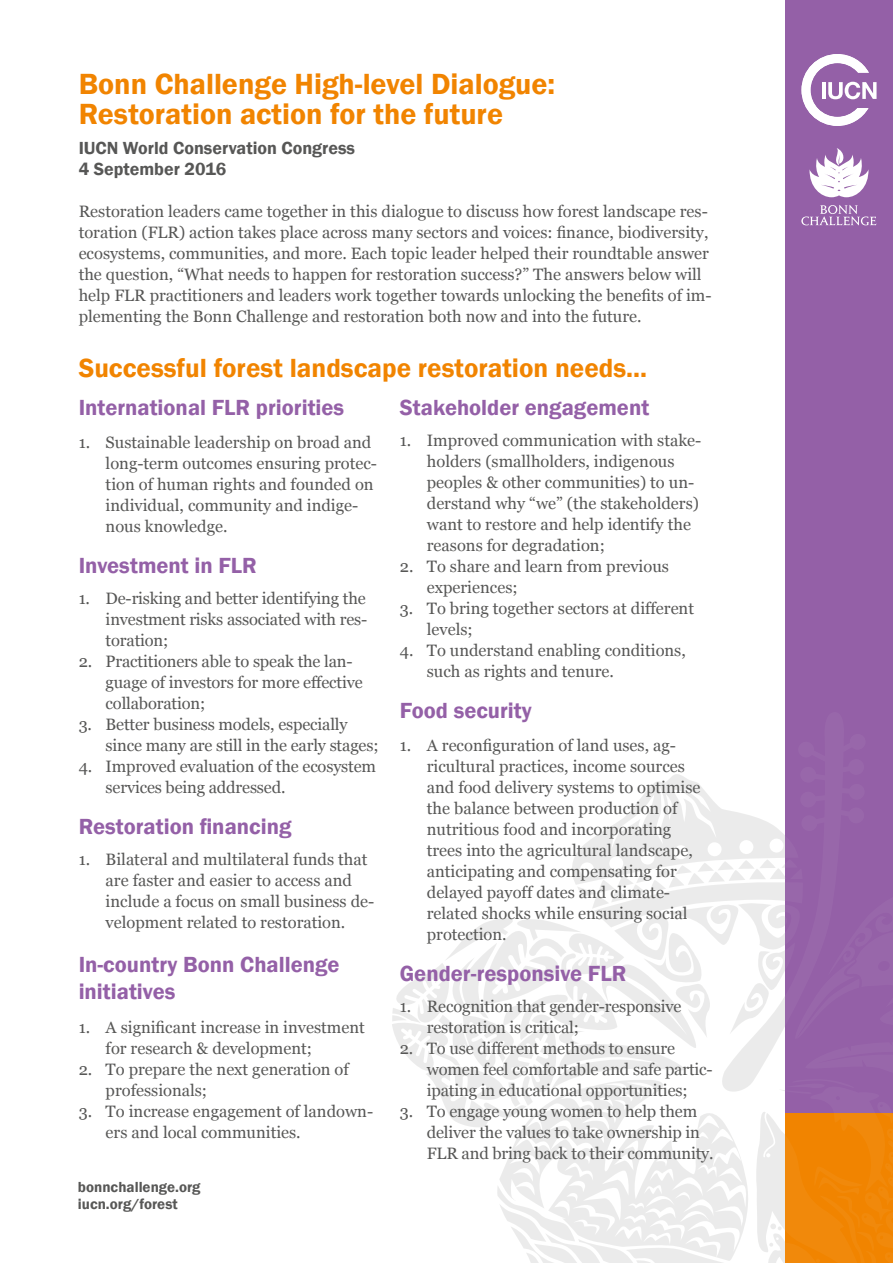
<style>
.page{position:relative;width:893px;height:1263px;background:#fff}
.page>*{position:absolute;margin:0;border:0;box-sizing:border-box;transform-origin:0 0}
.t1{font:600 30px/30px "Franklin Gothic";color:#f18400}
.t2{font:600 27px "Franklin Gothic";color:#f18400}
.t3{font:600 22.5px/27px "Franklin Gothic";color:#9460a7}
.t4{font:600 18px/21px "Franklin Gothic";color:#575756}
.t5{font:16.5px/21px "Georgia";color:#575756}
.t6{font:600 15px/16.5px "Franklin Gothic";color:#575756}
</style>
<div class="page">
<div style="left:785px;top:0;width:108px;height:1112px;background:#9460a7"></div>
<svg style="left:392px;top:774px;width:501px;height:489px"></svg>
<svg style="left:713px;top:774px;width:153px;height:323px"></svg>
<svg style="left:801px;top:54px;width:75px;height:72px"></svg>
<svg style="left:801px;top:205px;width:75px;height:20px"></svg>
<svg style="left:809px;top:148px;width:60px;height:49px"></svg>
<h1 class="t1" style="left:79px;top:70px;width:478px">Bonn Challenge High-level Dialogue:<br>Restoration action for the future</h1>
<p class="t4" style="left:79px;top:138px;width:278px">IUCN World Conservation Congress<br>4 September 2016</p>
<p class="t5" style="left:79px;top:201px;width:635px">Restoration leaders came together in this dialogue to discuss how forest landscape res&shy;toration (FLR) action takes place across many sectors and voices: finance, biodiversity, ecosystems, communities, and more. Each topic leader helped their roundtable answer the question, “What needs to happen for restoration success?” The answers below will help FLR practitioners and leaders work together towards unlocking the benefits of im&shy;plementing the Bonn Challenge and restoration both now and into the future.</p>
<h2 class="t2" style="left:79px;top:351px;width:570px">Successful forest landscape restoration needs...</h2>
<h3 class="t3" style="left:79px;top:394px;width:267px">International FLR priorities</h3>
<p class="t5" style="left:106px;top:432px;width:273px;text-indent:-27px">1. Sustainable leadership on broad and long-term outcomes ensuring protec&shy;tion of human rights and founded on individual, community and indige&shy;nous knowledge.</p>
<h3 class="t3" style="left:79px;top:552px;width:180px">Investment in FLR</h3>
<p class="t5" style="left:106px;top:588px;width:263px;text-align:justify;text-indent:-27px">1. De-risking and better identifying the investment risks associated with res&shy;toration;</p>
<p class="t5" style="left:106px;top:651px;width:259px;text-indent:-27px">2. Practitioners able to speak the lan&shy;guage of investors for more effective collaboration;</p>
<p class="t5" style="left:106px;top:714px;width:274px;text-indent:-27px">3. Better business models, especially since many are still in the early stages;</p>
<p class="t5" style="left:106px;top:756px;width:272px;text-indent:-27px">4. Improved evaluation of the ecosystem services being addressed.</p>
<h3 class="t3" style="left:79px;top:813px;width:214px">Restoration financing</h3>
<p class="t5" style="left:106px;top:849px;width:270px;text-indent:-27px">1. Bilateral and multilateral funds that are faster and easier to access and include a focus on small business de&shy;velopment related to restoration.</p>
<h3 class="t3" style="left:79px;top:951px;width:262px">In-country Bonn Challenge initiatives</h3>
<p class="t5" style="left:106px;top:1017px;width:261px;text-indent:-27px">1. A significant increase in investment for research &amp; development;</p>
<p class="t5" style="left:106px;top:1059px;width:245px;text-indent:-27px">2. To prepare the next generation of professionals;</p>
<p class="t5" style="left:106px;top:1101px;width:269px;text-indent:-27px">3. To increase engagement of landown&shy;ers and local communities.</p>
<p class="t6" style="left:78px;top:1179px;width:124px">bonnchallenge.org iucn.org/forest</p>
<h3 class="t3" style="left:400px;top:394px;width:251px">Stakeholder engagement</h3>
<p class="t5" style="left:427px;top:430px;width:276px;text-indent:-27px">1. Improved communication with stake&shy;holders (smallholders, indigenous peoples &amp; other communities) to un&shy;derstand why “we” (the stakeholders) want to restore and help identify the reasons for degradation;</p>
<p class="t5" style="left:427px;top:556px;width:244px;text-indent:-27px">2. To share and learn from previous experiences;</p>
<p class="t5" style="left:427px;top:598px;width:269px;text-indent:-27px">3. To bring together sectors at different levels;</p>
<p class="t5" style="left:427px;top:640px;width:261px;text-indent:-27px">4. To understand enabling conditions, such as rights and tenure.</p>
<h3 class="t3" style="left:400px;top:697px;width:133px">Food security</h3>
<p class="t5" style="left:427px;top:735px;width:275px;text-indent:-27px">1. A reconfiguration of land uses, ag&shy;ricultural practices, income sources and food delivery systems to optimise the balance between production of nutritious food and incorporating trees into the agricultural landscape, anticipating and compensating for delayed payoff dates and climate&shy;related shocks while ensuring social protection.</p>
<h3 class="t3" style="left:400px;top:960px;width:228px">Gender-responsive FLR</h3>
<p class="t5" style="left:427px;top:996px;width:256px;text-indent:-27px">1. Recognition that gender-responsive restoration is critical;</p>
<p class="t5" style="left:427px;top:1038px;width:287px;text-indent:-27px">2. To use different methods to ensure women feel comfortable and safe partic&shy;ipating in educational opportunities;</p>
<p class="t5" style="left:427px;top:1101px;width:288px;text-indent:-27px">3. To engage young women to help them deliver the values to take ownership in<br>FLR and bring back to their community.</p>
</div>
